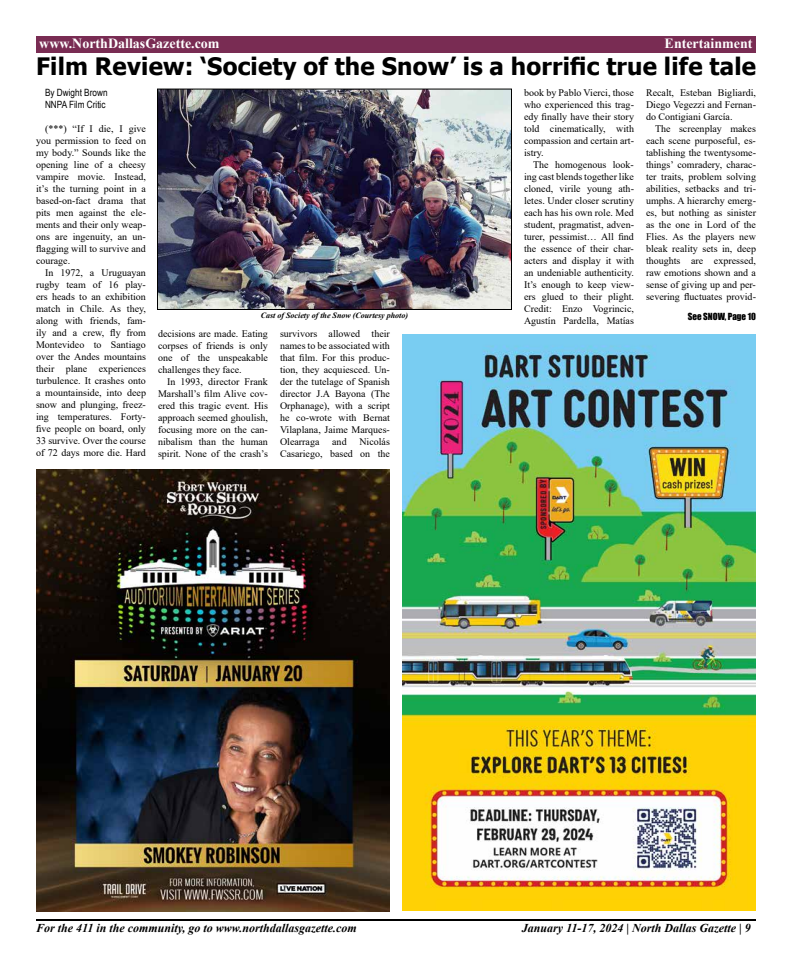
<style>
.page{position:relative;width:792px;height:972px;background:#fff}
.page>*{position:absolute;margin:0;border:0;box-sizing:border-box;transform-origin:0 0}
.t1{font:700 24px "Tahoma";letter-spacing:.01em;color:#000}
.t2{font:700 14px "Times New Roman";color:#fff}
.t3{font:italic 700 12px "Times New Roman";color:#000}
.t4{font:10px/12px "Times New Roman";color:#000;text-align:justify}
.t5{font:10px/12px "Arial Narrow";color:#000}
.t6{font:9px "Impact";color:#000}
.t7{font:italic 700 8px "Times New Roman";color:#000}
</style>
<div class="page">
<hr style="left:36px;top:919px;width:720px;height:2px;background:#000">
<div style="left:36px;top:36px;width:720px;height:17px;background:#792c53"></div>
<img style="left:36px;top:469px;width:354px;height:442px">
<img style="left:402px;top:335px;width:354px;height:576px">
<img style="left:159px;top:91px;width:351px;height:217px">
<div style="left:157px;top:89px;width:355px;height:221px;border:1px solid #000"></div>
<h2 class="t2" style="left:39px;top:33px;width:182px">www.NorthDallasGazette.com</h2>
<h2 class="t2" style="left:665px;top:33px;width:89px">Entertainment</h2>
<h1 class="t1" style="left:36px;top:50px;width:722px">Film Review: ‘Society of the Snow’ is a horrific true life tale</h1>
<p class="t5" style="left:45px;top:86px;width:64px">By Dwight Brown<br>NNPA Film Critic</p>
<p class="t4" style="left:36px;top:122px;width:112px;text-indent:9px">(***) “If I die, I give you permission to feed on my body.” Sounds like the opening line of a cheesy vampire movie. Instead, it’s the turning point in a based-on-fact drama that pits men against the ele&shy;ments and their only weap&shy;ons are ingenuity, an un&shy;flagging will to survive and courage.</p>
<p class="t4" style="left:36px;top:266px;width:112px;text-indent:9px">In 1972, a Uruguayan rugby team of 16 play&shy;ers heads to an exhibition match in Chile. As they, along with friends, fam&shy;ily and a crew, fly from Montevideo to Santiago over the Andes mountains their plane experiences turbulence. It crashes onto a mountainside, into deep snow and plunging, freez&shy;ing temperatures. Forty&shy;five people on board, only 33 survive. Over the course of 72 days more die. Hard</p>
<p class="t4" style="left:524px;top:86px;width:111px">book by Pablo Vierci, those who experienced this trag&shy;edy finally have their story told cinematically, with compassion and certain art&shy;istry.</p>
<p class="t4" style="left:524px;top:158px;width:112px;text-indent:9px">The homogenous look&shy;ing cast blends together like cloned, virile young ath&shy;letes. Under closer scrutiny each has his own role. Med student, pragmatist, adven&shy;turer, pessimist… All find the essence of their char&shy;acters and display it with an undeniable authenticity.<br>It’s enough to keep view&shy;ers glued to their plight.<br>Credit: Enzo Vogrincic, Agustín Pardella, Matías</p>
<p class="t4" style="left:646px;top:86px;width:111px">Recalt, Esteban Bigliardi, Diego Vegezzi and Fernan&shy;do Contigiani García.</p>
<p class="t4" style="left:646px;top:122px;width:112px;text-indent:9px">The screenplay makes each scene purposeful, es&shy;tablishing the twentysome&shy;things’ comradery, charac&shy;ter traits, problem solving abilities, setbacks and tri&shy;umphs. A hierarchy emerg&shy;es, but nothing as sinister as the one in Lord of the Flies. As the players new bleak reality sets in, deep thoughts are expressed, raw emotions shown and a sense of giving up and per&shy;severing fluctuates provid-</p>
<p class="t6" style="left:688px;top:310px;width:70px">See SNOW, Page 10</p>
<p class="t7" style="left:261px;top:310px;width:149px">Cast of Society of the Snow (Courtesy photo)</p>
<p class="t4" style="left:158px;top:327px;width:111px">decisions are made. Eating corpses of friends is only one of the unspeakable challenges they face.</p>
<p class="t4" style="left:158px;top:375px;width:111px;text-indent:9px">In 1993, director Frank Marshall’s film Alive cov&shy;ered this tragic event. His approach seemed ghoulish, focusing more on the can&shy;nibalism than the human spirit. None of the crash’s</p>
<p class="t4" style="left:280px;top:327px;width:111px">survivors allowed their names to be associated with that film. For this produc&shy;tion, they acquiesced. Un&shy;der the tutelage of Spanish director J.A Bayona (The Orphanage), with a script he co-wrote with Bernat Vilaplana, Jaime Marques-Olearraga</p>
<p class="t4" style="left:280px;top:435px;width:111px;text-align:right">Nicolás<br>Casariego, based on the</p>
<p class="t4" style="left:332px;top:435px;width:16px">and</p>
<p class="t3" style="left:36px;top:920px;width:322px">For the 411 in the community, go to www.northdallasgazette.com</p>
<p class="t3" style="left:522px;top:920px;width:230px">January 11-17, 2024 | North Dallas Gazette | 9</p>
</div>
